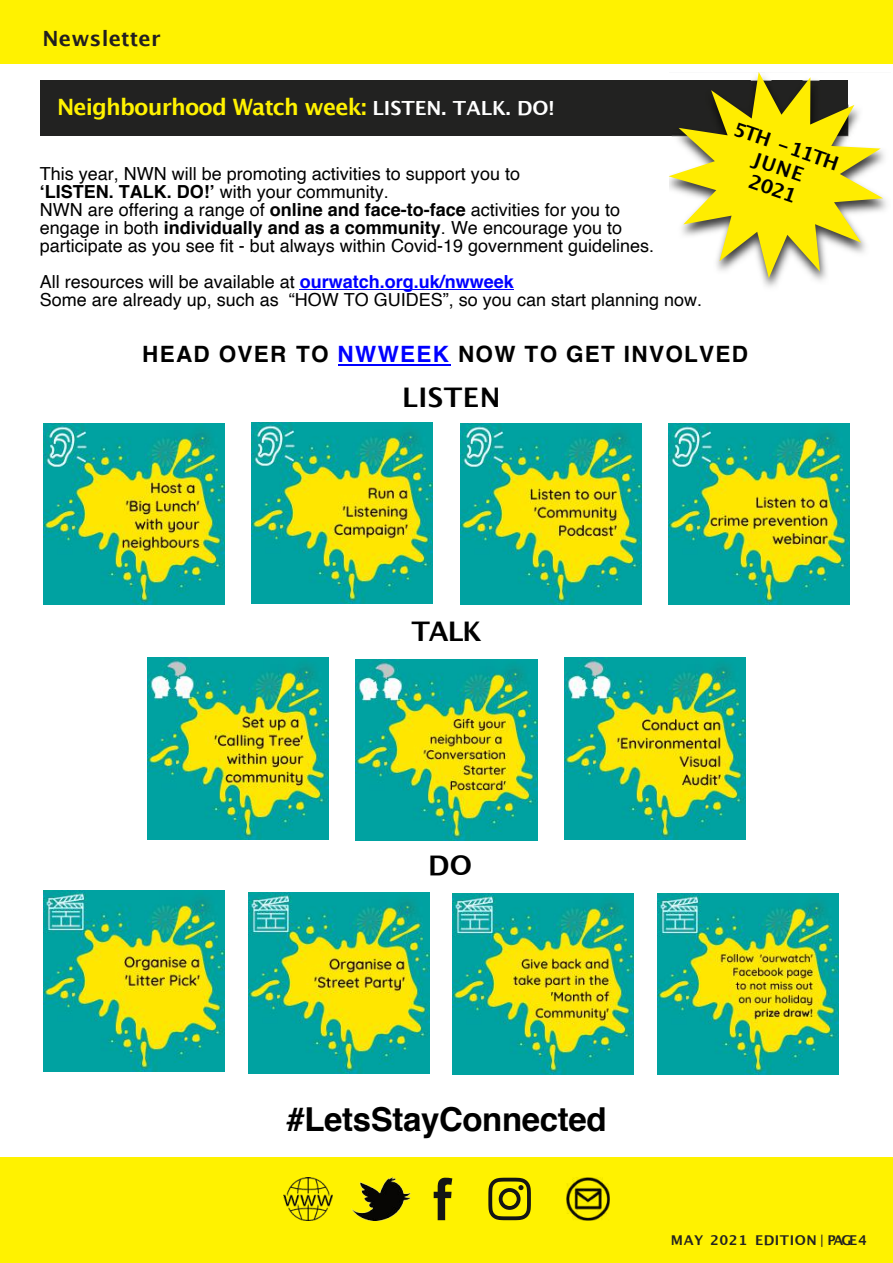
<style>
.page{position:relative;width:893px;height:1263px;background:#fff}
.page>*{position:absolute;margin:0;border:0;box-sizing:border-box;transform-origin:0 0}
.t1{font:700 33px "Helvetica";letter-spacing:-.01em;color:#000}
.t2{font:700 27px "Lucida Grande";letter-spacing:.02em;color:#000}
.t3{font:700 22.5px "Lucida Grande";letter-spacing:-.04em;color:#fff200}
.t4{font:700 22.5px "Helvetica";letter-spacing:.06em;color:#000}
.t5{font:700 21px "Lucida Grande";letter-spacing:.01em;color:#231f20}
.t6{font:700 19.5px/22.2px "Lucida Grande";color:#000;text-align:center}
.t7{font:18px/18px "Helvetica";color:#000}
.t8{font:700 13.5px "Lucida Grande";letter-spacing:.035em;color:#222221}
.s1{font-size:19.5px;color:#fff}
.s2{font-weight:700}
.s3{font-weight:700;color:#00f}
.s4{color:#00f}
.s5{font-weight:400}
</style>
<div class="page">
<div style="left:40px;top:81px;width:808px;height:55px;background:#222221"></div>
<div style="left:0;top:0;width:893px;height:64px;background:#fff200"></div>
<div style="left:0;top:1158px;width:893px;height:105px;background:#fff200"></div>
<svg style="left:434px;top:1178px;width:18px;height:42px"></svg>
<svg style="left:488px;top:1178px;width:43px;height:42px"></svg>
<img style="left:283px;top:1177px;width:49px;height:43px">
<img style="left:567px;top:1178px;width:42px;height:42px">
<img style="left:351px;top:1178px;width:59px;height:42px">
<svg style="left:668px;top:72px;width:215px;height:206px"></svg>
<img style="left:460px;top:423px;width:181px;height:181px">
<img style="left:356px;top:660px;width:181px;height:181px">
<img style="left:252px;top:422px;width:181px;height:181px">
<img style="left:43px;top:890px;width:181px;height:181px">
<img style="left:248px;top:892px;width:181px;height:181px">
<img style="left:453px;top:893px;width:181px;height:181px">
<img style="left:147px;top:658px;width:182px;height:181px">
<img style="left:669px;top:423px;width:181px;height:181px">
<img style="left:43px;top:423px;width:181px;height:181px">
<img style="left:658px;top:893px;width:181px;height:181px">
<img style="left:564px;top:658px;width:181px;height:181px">
<hr style="left:300px;top:289px;width:214px;height:1px;background:#00f">
<hr style="left:338px;top:364px;width:112px;height:1px;background:#00f">
<p class="t5" style="left:43px;top:30px;width:120px">Newsletter</p>
<p class="t3" style="left:57px;top:98px;width:499px">Neighbourhood Watch week: <span class="s1">LISTEN. TALK. DO!</span></p>
<p class="t6" style="left:737px;top:119px;width:112px;rotate:19deg">5TH -11TH<br>JUNE<br>2021</p>
<p class="t7" style="left:40px;top:166px;width:616px">This year, NWN will be promoting activities to support you to<br><span class="s2">‘LISTEN. TALK. DO!’</span> with your community.<br>NWN are offering a range of <span class="s2">online and face-to-face</span> activities for you to engage in both <span class="s2">individually and as a community</span>. We encourage you to participate as you see fit - but always within Covid-19 government guidelines.</p>
<p class="t7" style="left:40px;top:274px;width:664px">All resources will be available at <span class="s3">ourwatch.org.uk/nwweek<br></span>Some are already up, such as “HOW TO GUIDES”, so you can start planning now.</p>
<p class="t4" style="left:142px;top:345px;width:607px">HEAD OVER TO <span class="s4">NWWEEK</span> NOW TO GET INVOLVED</p>
<h2 class="t2" style="left:402px;top:386px;width:100px">LISTEN</h2>
<h2 class="t2" style="left:411px;top:620px;width:72px">TALK</h2>
<h2 class="t2" style="left:428px;top:854px;width:45px">DO</h2>
<h1 class="t1" style="left:286px;top:1106px;width:322px">#LetsStayConnected</h1>
<p class="t8" style="left:671px;top:1235px;width:197px">MAY 2021 EDITION <span class="s5">|</span> PAGE4</p>
</div>
